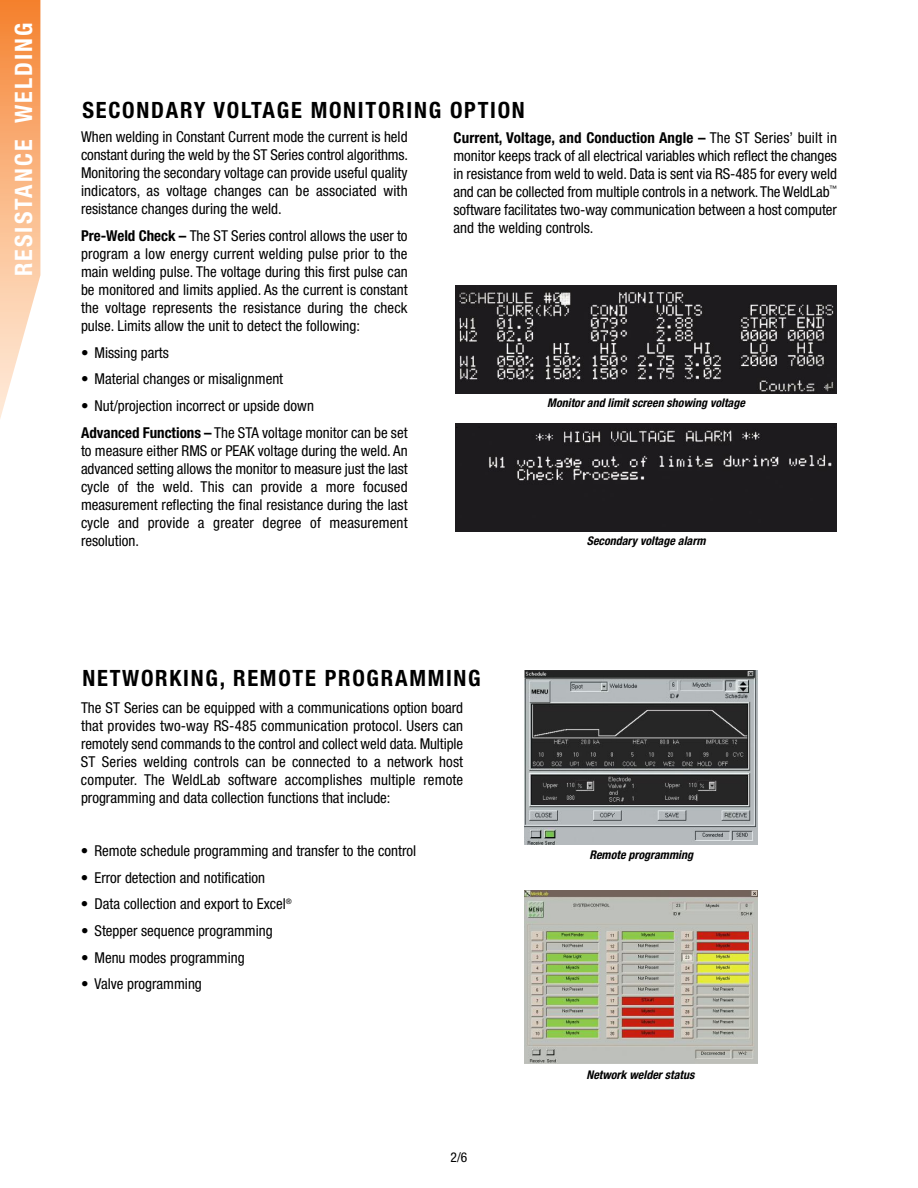
<style>
.page{position:relative;width:918px;height:1188px;background:#fff}
.page>*{position:absolute;margin:0;border:0;box-sizing:border-box;transform-origin:0 0}
.t1{font:700 condensed 24px "Helvetica Neue";letter-spacing:.085em;color:#fff}
.t2{font:700 condensed 22.5px "Helvetica Neue";letter-spacing:.075em;color:#000}
.t3{font:condensed 15px/18px "Helvetica Neue";color:#000;text-align:justify}
.t4{font:condensed 13.5px "Helvetica Neue";color:#000}
.t5{font:italic 700 condensed 12px "Helvetica Neue";color:#000}
.s1{font-weight:700}
</style>
<div class="page">
<img style="left:0;top:0;width:40px;height:419px">
<img style="left:455px;top:285px;width:382px;height:108px">
<img style="left:455px;top:423px;width:382px;height:108px">
<img style="left:525px;top:671px;width:233px;height:174px">
<img style="left:525px;top:891px;width:233px;height:173px">
<h1 class="t1" style="left:15px;top:276px;width:255px;rotate:-90deg">RESISTANCE WELDING</h1>
<h2 class="t2" style="left:82px;top:102px;width:444px">SECONDARY VOLTAGE MONITORING OPTION</h2>
<p class="t3" style="left:81px;top:129px;width:329px">When welding in Constant Current mode the current is held constant during the weld by the ST Series control algorithms.<br>Monitoring the secondary voltage can provide useful quality indicators, as voltage changes can be associated with resistance changes during the weld.</p>
<p class="t3" style="left:81px;top:228px;width:328px"><span class="s1">Pre-Weld Check –</span> The ST Series control allows the user to program a low energy current welding pulse prior to the main welding pulse. The voltage during this first pulse can be monitored and limits applied. As the current is constant the voltage represents the resistance during the check pulse. Limits allow the unit to detect the following:</p>
<p class="t3" style="left:81px;top:345px;width:89px">• Missing parts</p>
<p class="t3" style="left:81px;top:371px;width:204px">• Material changes or misalignment</p>
<p class="t3" style="left:81px;top:393px;width:328px;line-height:26.7px">• Nut/projection incorrect or upside down<br><span class="s1">Advanced Functions –</span> The STA voltage monitor can be set</p>
<p class="t3" style="left:81px;top:442px;width:328px">to measure either RMS or PEAK voltage during the weld. An advanced setting allows the monitor to measure just the last cycle of the weld. This can provide a more focused measurement reflecting the final resistance during the last cycle and provide a greater degree of measurement resolution.</p>
<p class="t3" style="left:454px;top:130px;width:385px"><span class="s1">Current, Voltage, and Conduction Angle –</span> The ST Series’ built in monitor keeps track of all electrical variables which reflect the changes in resistance from weld to weld. Data is sent via RS-485 for every weld and can be collected from multiple controls in a network. The WeldLab<sup>™ </sup>software facilitates two-way communication between a host computer and the welding controls.</p>
<p class="t5" style="left:547px;top:399px;width:199px">Monitor and limit screen showing voltage</p>
<p class="t5" style="left:587px;top:536px;width:120px">Secondary voltage alarm</p>
<h2 class="t2" style="left:82px;top:670px;width:400px">NETWORKING, REMOTE PROGRAMMING</h2>
<p class="t3" style="left:81px;top:700px;width:384px">The ST Series can be equipped with a communications option board that provides two-way RS-485 communication protocol. Users can remotely send commands to the control and collect weld data. Multiple ST Series welding controls can be connected to a network host computer. The WeldLab software accomplishes multiple remote programming and data collection functions that include:</p>
<p class="t3" style="left:81px;top:843px;width:337px">• Remote schedule programming and transfer to the control</p>
<p class="t3" style="left:81px;top:870px;width:186px">• Error detection and notification</p>
<p class="t3" style="left:81px;top:896px;width:212px">• Data collection and export to Excel<sup>®</sup></p>
<p class="t3" style="left:81px;top:923px;width:193px">• Stepper sequence programming</p>
<p class="t3" style="left:81px;top:950px;width:165px">• Menu modes programming</p>
<p class="t3" style="left:81px;top:976px;width:122px">• Valve programming</p>
<p class="t4" style="left:451px;top:1153px;width:18px">2/6</p>
<p class="t5" style="left:589px;top:851px;width:105px">Remote programming</p>
<p class="t5" style="left:586px;top:1071px;width:110px">Network welder status</p>
</div>
